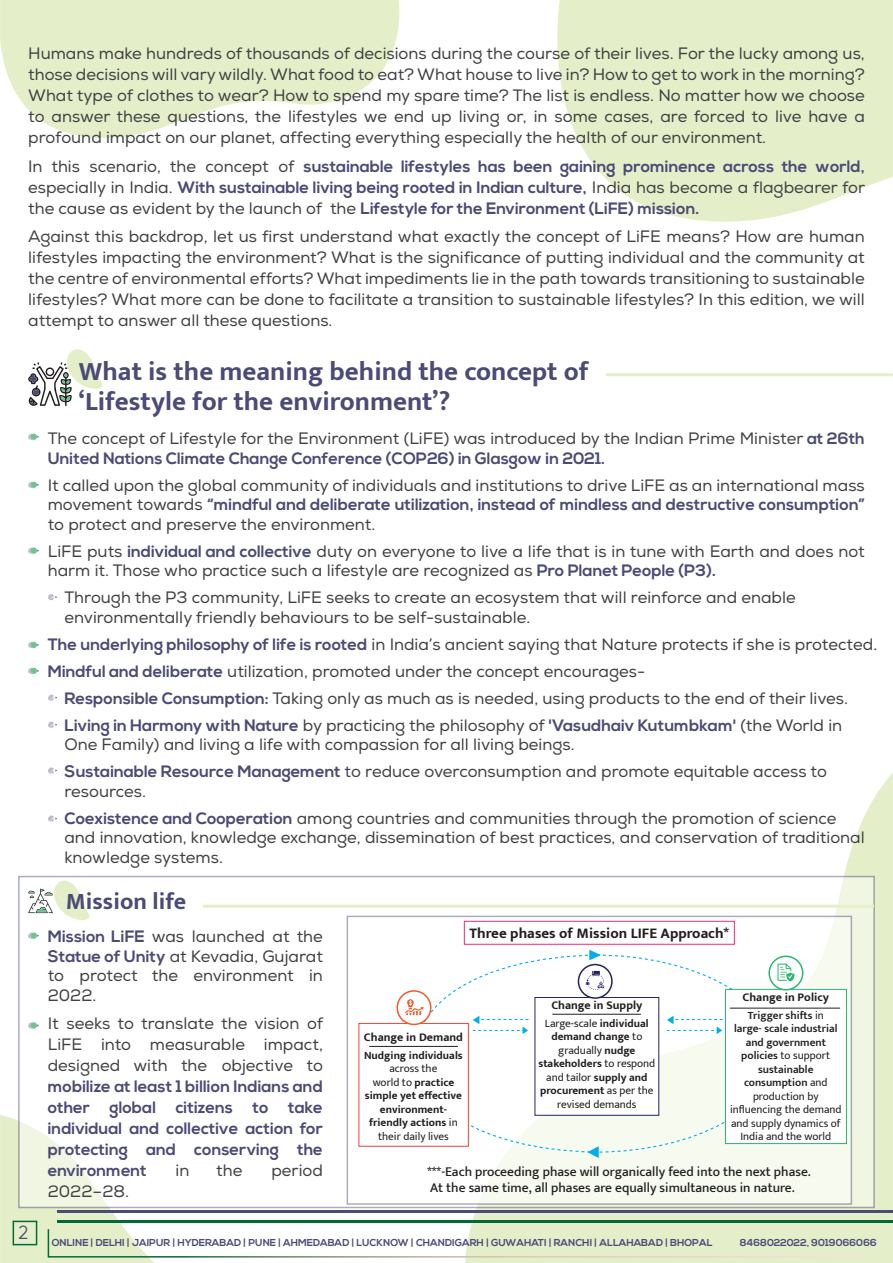
<style>
.page{position:relative;width:893px;height:1263px;background:#fff}
.page>*{position:absolute;margin:0;border:0;box-sizing:border-box;transform-origin:0 0}
.t1{font:700 27px/30px "Mukta";color:#4b4b77}
.t2{font:700 24px "Mukta";color:#4b4b77}
.t3{font:16.5px/21px "Nexa";color:#414042}
.t4{font:700 16.5px/21px "Nexa";color:#4b4b77;text-align:justify}
.t5{font:700 15px "Mukta";color:#231f20}
.t6{font:500 13.5px/16.2px "Mukta";color:#231f20}
.t7{font:700 12px "Mukta";color:#231f20}
.t8{font:11.25px/13.5px "Mukta";color:#231f20;text-align:center}
.t9{font:700 11.25px/13.5px "Mukta";color:#231f20;text-align:center}
.t10{font:700 10.05px "Nexa";color:#4b4b77}
.s1{font-weight:400;color:#414042}
.s2{font-weight:700;color:#4b4b77}
.s3{font-weight:400}
.s4{font-weight:700}
.s5{font-weight:600}
</style>
<div class="page">
<svg style="left:0;top:0;width:400px;height:138px;fill:#e4efca"></svg>
<svg style="left:464px;top:773px;width:429px;height:490px"></svg>
<svg style="left:557px;top:0;width:336px;height:222px;background:#e7f0d0"></svg>
<hr style="left:57px;top:1220px;width:836px;height:2px;background:#046938">
<hr style="left:57px;top:1210px;width:836px;height:2px;background:#4b4b77">
<svg style="left:606px;top:373px;width:287px;height:3px"></svg>
<svg style="left:28px;top:434px;width:11px;height:6px"></svg>
<svg style="left:28px;top:482px;width:11px;height:6px"></svg>
<svg style="left:28px;top:547px;width:11px;height:7px"></svg>
<div style="left:31px;top:547px;width:6px;height:7px;background:#71c490;border-radius:50%"></div>
<svg style="left:28px;top:642px;width:11px;height:6px"></svg>
<svg style="left:28px;top:668px;width:11px;height:6px"></svg>
<svg style="left:48px;top:594px;width:9px;height:7px"></svg>
<svg style="left:48px;top:694px;width:9px;height:7px"></svg>
<svg style="left:48px;top:722px;width:9px;height:6px"></svg>
<svg style="left:48px;top:767px;width:9px;height:7px"></svg>
<svg style="left:48px;top:815px;width:9px;height:7px"></svg>
<div style="left:18px;top:876px;width:857px;height:332px;background:#fff"></div>
<svg style="left:28px;top:932px;width:11px;height:7px"></svg>
<div style="left:31px;top:932px;width:6px;height:7px;background:#71c490;border-radius:50%"></div>
<svg style="left:28px;top:1022px;width:11px;height:7px"></svg>
<svg style="left:202px;top:905px;width:672px;height:3px;background:#e6f0d0"></svg>
<svg style="left:347px;top:916px;width:505px;height:199px"></svg>
<svg style="left:28px;top:349px;width:75px;height:57px"></svg>
<svg style="left:28px;top:876px;width:63px;height:44px"></svg>
<svg style="left:354px;top:954px;width:423px;height:161px"></svg>
<svg style="left:473px;top:1016px;width:55px;height:18px"></svg>
<svg style="left:667px;top:1016px;width:55px;height:18px"></svg>
<svg style="left:589px;top:950px;width:12px;height:10px"></svg>
<svg style="left:0;top:1115px;width:866px;height:148px"></svg>
<div style="left:359px;top:1023px;width:109px;height:123px;background:#fff"></div>
<div style="left:535px;top:997px;width:124px;height:119px;background:#fff;border:1px solid #262262"></div>
<div style="left:725px;top:989px;width:122px;height:155px;background:#fff;border:1px solid #2bb673"></div>
<hr style="left:369px;top:1046px;width:89px;height:1px;background:#231f20">
<hr style="left:552px;top:1014px;width:89px;height:1px;background:#231f20">
<hr style="left:730px;top:1008px;width:110px;height:1px;background:#231f20">
<div style="left:397px;top:991px;width:34px;height:33px;background:#fff;border-radius:50%"></div>
<div style="left:396px;top:990px;width:35px;height:35px;border:2px solid #f15a29;border-radius:50%"></div>
<svg style="left:578px;top:964px;width:34px;height:34px"></svg>
<div style="left:578px;top:964px;width:35px;height:35px;border:2px solid #262262;border-radius:50%"></div>
<div style="left:769px;top:956px;width:34px;height:34px;background:#fff;border-radius:50%"></div>
<div style="left:768px;top:955px;width:35px;height:35px;border:2px solid #2bb673;border-radius:50%"></div>
<svg style="left:405px;top:999px;width:19px;height:16px"></svg>
<svg style="left:586px;top:971px;width:18px;height:19px"></svg>
<svg style="left:777px;top:963px;width:17px;height:18px"></svg>
<div style="left:464px;top:921px;width:271px;height:24px;background:#fff;border:1px solid #ee2a7b"></div>
<p class="t3" style="left:28px;top:43px;width:838px;text-align:justify">Humans make hundreds of thousands of decisions during the course of their lives. For the lucky among us, those decisions will vary wildly. What food to eat? What house to live in? How to get to work in the morning?<br>What type of clothes to wear? How to spend my spare time? The list is endless. No matter how we choose to answer these questions, the lifestyles we end up living or, in some cases, are forced to live have a profound impact on our planet, affecting everything especially the health of our environment.</p>
<p class="t4" style="left:28px;top:156px;width:838px"><span class="s1">In this scenario, the concept of</span> sustainable lifestyles has been gaining prominence across the world, <span class="s1">especially in India.</span> With sustainable living being rooted in Indian culture, <span class="s1">India has become a flagbearer for the cause as evident by the launch of the</span> Lifestyle for the Environment (LiFE) mission.</p>
<p class="t3" style="left:28px;top:226px;width:838px;text-align:justify">Against this backdrop, let us first understand what exactly the concept of LiFE means? How are human lifestyles impacting the environment? What is the significance of putting individual and the community at the centre of environmental efforts? What impediments lie in the path towards transitioning to sustainable lifestyles? What more can be done to facilitate a transition to sustainable lifestyles? In this edition, we will attempt to answer all these questions.</p>
<h1 class="t1" style="left:79px;top:356px;width:511px">What is the meaning behind the concept of ‘Lifestyle for the environment’?</h1>
<p class="t3" style="left:48px;top:429px;width:818px;line-height:19.5px">The concept of Lifestyle for the Environment (LiFE) was introduced by the Indian Prime Minister <span class="s2">at 26th<br>United Nations Climate Change Conference (COP26) in Glasgow in 2021.</span></p>
<p class="t3" style="left:48px;top:475px;width:818px;line-height:19.5px;text-align:justify">It called upon the global community of individuals and institutions to drive LiFE as an international mass movement towards <span class="s2">“mindful and deliberate utilization, instead of mindless and destructive consumption” </span>to protect and preserve the environment.</p>
<p class="t3" style="left:48px;top:541px;width:818px;line-height:19.5px">LiFE puts <span class="s2">individual and collective</span> duty on everyone to live a life that is in tune with Earth and does not harm it. Those who practice such a lifestyle are recognized as <span class="s2">Pro Planet People (P3).</span></p>
<p class="t3" style="left:64px;top:588px;width:733px;line-height:19.5px">Through the P3 community, LiFE seeks to create an ecosystem that will reinforce and enable environmentally friendly behaviours to be self-sustainable.</p>
<p class="t3" style="left:48px;top:634px;width:831px"><span class="s2">The underlying philosophy of life is rooted</span> in India’s ancient saying that Nature protects if she is protected.</p>
<p class="t3" style="left:48px;top:661px;width:599px"><span class="s2">Mindful and deliberate</span> utilization, promoted under the concept encourages-</p>
<p class="t3" style="left:64px;top:688px;width:785px"><span class="s2">Responsible Consumption:</span> Taking only as much as is needed, using products to the end of their lives.</p>
<p class="t4" style="left:64px;top:715px;width:779px">Living in Harmony with Nature <span class="s1">by practicing the philosophy of</span> 'Vasudhaiv Kutumbkam' <span class="s1">(the World in</span></p>
<p class="t3" style="left:64px;top:731px;width:764px;line-height:27px">One Family) and living a life with compassion for all living beings.<br><span class="s2">Sustainable Resource Management</span> to reduce overconsumption and promote equitable access to</p>
<p class="t3" style="left:64px;top:778px;width:774px;line-height:27px">resources.<br><span class="s2">Coexistence and Cooperation</span> among countries and communities through the promotion of science</p>
<p class="t3" style="left:64px;top:828px;width:802px;line-height:19.5px">and innovation, knowledge exchange, dissemination of best practices, and conservation of traditional knowledge systems.</p>
<h2 class="t2" style="left:66px;top:887px;width:122px">Mission life</h2>
<p class="t3" style="left:48px;top:927px;width:277px;line-height:19.5px;text-align:justify"><span class="s2">Mission LiFE</span> was launched at the <span class="s2">Statue of Unity</span> at Kevadia, Gujarat to protect the environment in 2022.</p>
<p class="t3" style="left:48px;top:1013px;width:277px;text-align:justify">It seeks to translate the vision of LiFE into measurable impact, designed with the objective to</p>
<p class="t4" style="left:48px;top:1077px;width:277px">mobilize at least 1 billion Indians and other global citizens to take individual and collective action for protecting and conserving the environment</p>
<p class="t3" style="left:176px;top:1160px;width:15px">in</p>
<p class="t3" style="left:216px;top:1160px;width:28px">the</p>
<p class="t3" style="left:271px;top:1160px;width:53px">period</p>
<p class="t3" style="left:48px;top:1181px;width:83px">2022–28.</p>
<p class="t5" style="left:470px;top:924px;width:261px">Three phases of Mission LIFE Approach*</p>
<p class="t7" style="left:364px;top:1030px;width:101px">Change in Demand</p>
<p class="t9" style="left:364px;top:1048px;width:100px">Nudging individuals</p>
<p class="t9" style="left:365px;top:1062px;width:99px"><span class="s3">across the<br>world to</span> practice simple yet effective environment&shy;friendly actions <span class="s3">in their daily lives</span></p>
<p class="t7" style="left:551px;top:997px;width:93px">Change in Supply</p>
<p class="t8" style="left:538px;top:1016px;width:118px">Large-scale <span class="s4">individual demand change</span> to gradually <span class="s4">nudge stakeholders</span> to respond and tailor <span class="s4">supply and procurement</span> as per the revised demands</p>
<p class="t7" style="left:742px;top:989px;width:88px">Change in Policy</p>
<p class="t8" style="left:730px;top:1008px;width:113px"><span class="s5">Trigger shifts</span> in<br><span class="s5">large- scale industrial and government policies</span> to support <span class="s5">sustainable consumption</span> and production by influencing the demand and supply dynamics of<br>India and the world</p>
<p class="t6" style="left:427px;top:1163px;width:385px">***-Each proceeding phase will organically feed into the next phase.<br>At the same time, all phases are equally simultaneous in nature.</p>
<p class="t10" style="left:19px;top:1236px;width:696px"><sup>2</sup> ONLINE | DELHI | JAIPUR | HYDERABAD | PUNE | AHMEDABAD | LUCKNOW | CHANDIGARH | GUWAHATI | RANCHI | ALLAHABAD | BHOPAL</p>
<p class="t10" style="left:740px;top:1236px;width:138px">8468022022, 9019066066</p>
</div>
